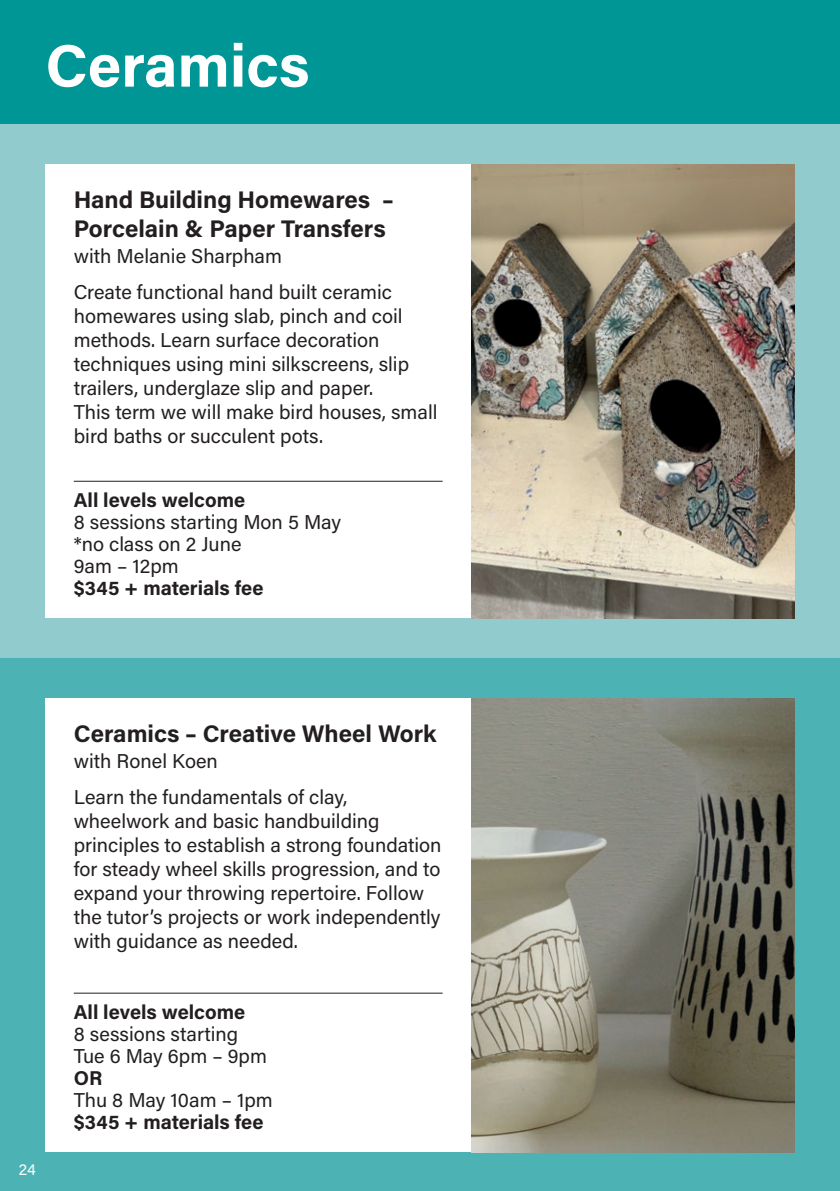
<style>
.page{position:relative;width:840px;height:1191px;background:#fff}
.page>*{position:absolute;margin:0;border:0;box-sizing:border-box;transform-origin:0 0}
.t1{font:700 60px "Acumin Pro";color:#fff}
.t2{font:700 24px/28.8px "Acumin Pro";color:#231f20}
.t3{font:20px/24px "Acumin Pro";color:#231f20}
.t4{font:700 20px "Acumin Pro";color:#231f20}
.t5{font:16px "Acumin Pro";color:#fff}
</style>
<div class="page">
<div style="left:0;top:658px;width:839px;height:533px;background:#4cb2b4"></div>
<div style="left:0;top:0;width:839px;height:125px;background:#009696"></div>
<div style="left:0;top:125px;width:839px;height:533px;background:#92cbcd"></div>
<div style="left:45px;top:164px;width:426px;height:454px;background:#fff"></div>
<hr style="left:74px;top:481px;width:368px;height:1px;background:#231f20">
<img style="left:471px;top:164px;width:323px;height:454px">
<div style="left:45px;top:698px;width:426px;height:454px;background:#fff"></div>
<hr style="left:74px;top:992px;width:368px;height:1px;background:#231f20">
<img style="left:471px;top:698px;width:323px;height:454px">
<h1 class="t1" style="left:45px;top:23px;width:265px">Ceramics</h1>
<p class="t2" style="left:74px;top:184px;width:321px">Hand Building Homewares –<br>Porcelain &amp; Paper Transfers</p>
<p class="t3" style="left:74px;top:238px;width:319px;line-height:35.4px">with Melanie Sharpham<br>Create functional hand built ceramic</p>
<p class="t3" style="left:74px;top:303px;width:365px">homewares using slab, pinch and coil methods. Learn surface decoration techniques using mini silkscreens, slip trailers, underglaze slip and paper.<br>This term we will make bird houses, small bird baths or succulent pots.</p>
<p class="t4" style="left:74px;top:486px;width:173px">All levels welcome</p>
<p class="t3" style="left:74px;top:510px;width:269px;line-height:22px">8 sessions starting Mon 5 May *no class on 2 June<br>9am – 12pm</p>
<p class="t4" style="left:74px;top:574px;width:191px">$345 + materials fee</p>
<p class="t5" style="left:19px;top:1158px;width:18px">24</p>
<p class="t2" style="left:74px;top:718px;width:364px">Ceramics – Creative Wheel Work</p>
<p class="t3" style="left:74px;top:743px;width:275px;line-height:35.4px">with Ronel Koen<br>Learn the fundamentals of clay,</p>
<p class="t3" style="left:74px;top:808px;width:369px">wheelwork and basic handbuilding principles to establish a strong foundation for steady wheel skills progression, and to expand your throwing repertoire. Follow the tutor’s projects or work independently with guidance as needed.</p>
<p class="t4" style="left:74px;top:998px;width:173px">All levels welcome</p>
<p class="t3" style="left:74px;top:1022px;width:194px;line-height:22px">8 sessions starting<br>Tue 6 May 6pm – 9pm</p>
<p class="t4" style="left:74px;top:1064px;width:30px">OR</p>
<p class="t3" style="left:74px;top:1087px;width:200px">Thu 8 May 10am – 1pm</p>
<p class="t4" style="left:74px;top:1108px;width:191px">$345 + materials fee</p>
</div>
